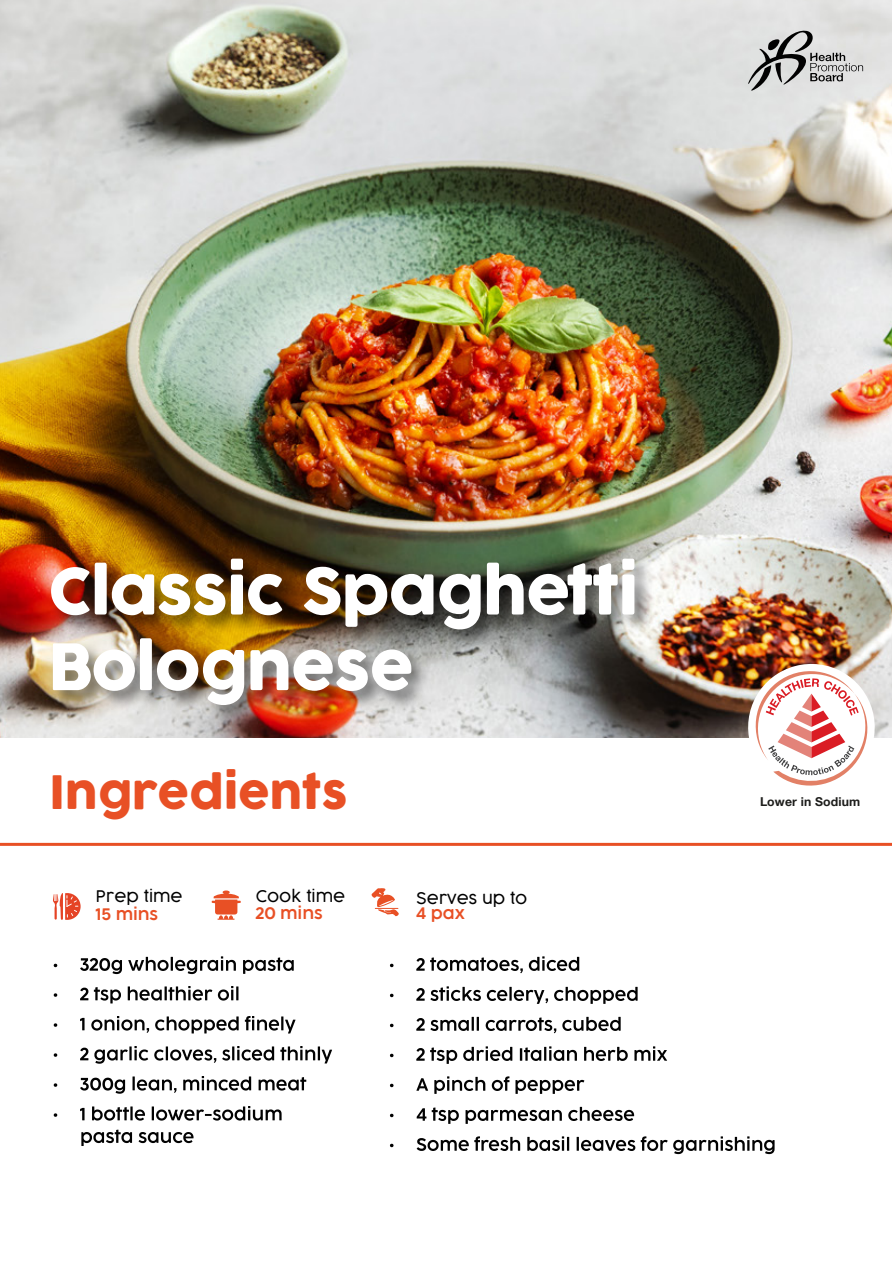
<style>
.page{position:relative;width:892px;height:1263px;background:#fff}
.page>*{position:absolute;margin:0;border:0;box-sizing:border-box;transform-origin:0 0}
.t1{font:63px/75.6px "Cocogoose";letter-spacing:-.02em;color:#fff}
.t2{font:45px "Cocogoose";color:#e85025}
.t3{font:300 16.05px "Cocogoose";color:#000}
.t4{font:300 15.6px "Cocogoose Pro";color:#e85025}
.t5{font:700 12.3px "Helvetica Neue";letter-spacing:.015em;color:#1d1d1b}
</style>
<div class="page">
<img style="left:0;top:0;width:892px;height:738px">
<img style="left:41px;top:552px;width:639px;height:186px">
<svg style="left:53px;top:893px;width:28px;height:27px"></svg>
<svg style="left:212px;top:890px;width:29px;height:30px"></svg>
<svg style="left:371px;top:888px;width:28px;height:29px"></svg>
<svg style="left:80px;top:958px;width:42px;height:16px"></svg>
<svg style="left:128px;top:956px;width:108px;height:18px"></svg>
<svg style="left:243px;top:957px;width:51px;height:17px"></svg>
<svg style="left:54px;top:993px;width:3px;height:4px"></svg>
<svg style="left:80px;top:988px;width:8px;height:12px"></svg>
<svg style="left:94px;top:987px;width:27px;height:16px"></svg>
<svg style="left:128px;top:986px;width:34px;height:14px"></svg>
<hr style="left:164px;top:986px;width:3px;height:14px;background:#020202">
<svg style="left:168px;top:986px;width:44px;height:14px"></svg>
<svg style="left:218px;top:986px;width:20px;height:14px"></svg>
<svg style="left:54px;top:1023px;width:3px;height:4px"></svg>
<svg style="left:80px;top:1018px;width:5px;height:12px"></svg>
<svg style="left:91px;top:1016px;width:58px;height:17px"></svg>
<svg style="left:155px;top:1016px;width:84px;height:17px"></svg>
<svg style="left:245px;top:1016px;width:50px;height:17px"></svg>
<svg style="left:54px;top:1053px;width:3px;height:4px"></svg>
<svg style="left:80px;top:1048px;width:8px;height:12px"></svg>
<svg style="left:94px;top:1049px;width:34px;height:15px"></svg>
<hr style="left:129px;top:1046px;width:3px;height:14px;background:#020202">
<svg style="left:134px;top:1046px;width:14px;height:14px"></svg>
<svg style="left:154px;top:1046px;width:62px;height:17px"></svg>
<svg style="left:222px;top:1046px;width:52px;height:14px"></svg>
<svg style="left:280px;top:1046px;width:52px;height:17px"></svg>
<svg style="left:54px;top:1083px;width:3px;height:4px"></svg>
<svg style="left:80px;top:1078px;width:45px;height:16px"></svg>
<hr style="left:132px;top:1076px;width:3px;height:14px;background:#020202">
<svg style="left:137px;top:1079px;width:39px;height:14px"></svg>
<svg style="left:183px;top:1076px;width:68px;height:14px"></svg>
<svg style="left:258px;top:1077px;width:48px;height:13px"></svg>
<svg style="left:54px;top:1113px;width:3px;height:4px"></svg>
<svg style="left:80px;top:1108px;width:5px;height:12px"></svg>
<svg style="left:92px;top:1106px;width:37px;height:14px"></svg>
<hr style="left:130px;top:1106px;width:3px;height:14px;background:#020202">
<svg style="left:135px;top:1109px;width:10px;height:11px"></svg>
<svg style="left:152px;top:1106px;width:129px;height:14px"></svg>
<svg style="left:81px;top:1129px;width:51px;height:17px"></svg>
<svg style="left:139px;top:1132px;width:54px;height:11px"></svg>
<svg style="left:416px;top:958px;width:8px;height:13px"></svg>
<svg style="left:430px;top:957px;width:93px;height:16px"></svg>
<svg style="left:529px;top:956px;width:50px;height:15px"></svg>
<svg style="left:416px;top:988px;width:8px;height:13px"></svg>
<svg style="left:430px;top:986px;width:51px;height:15px"></svg>
<svg style="left:487px;top:987px;width:61px;height:17px"></svg>
<svg style="left:554px;top:987px;width:83px;height:17px"></svg>
<svg style="left:416px;top:1018px;width:8px;height:13px"></svg>
<svg style="left:430px;top:1020px;width:39px;height:11px"></svg>
<hr style="left:471px;top:1017px;width:3px;height:14px;background:#020202">
<hr style="left:476px;top:1017px;width:3px;height:14px;background:#020202">
<svg style="left:485px;top:1017px;width:71px;height:16px"></svg>
<svg style="left:562px;top:1017px;width:58px;height:14px"></svg>
<svg style="left:416px;top:1048px;width:8px;height:13px"></svg>
<svg style="left:430px;top:1047px;width:27px;height:17px"></svg>
<svg style="left:463px;top:1046px;width:49px;height:15px"></svg>
<svg style="left:520px;top:1046px;width:57px;height:15px"></svg>
<svg style="left:584px;top:1047px;width:43px;height:14px"></svg>
<svg style="left:634px;top:1046px;width:33px;height:15px"></svg>
<svg style="left:416px;top:1078px;width:12px;height:13px"></svg>
<svg style="left:434px;top:1076px;width:51px;height:18px"></svg>
<svg style="left:492px;top:1076px;width:17px;height:15px"></svg>
<svg style="left:515px;top:1080px;width:69px;height:14px"></svg>
<svg style="left:416px;top:1107px;width:43px;height:17px"></svg>
<svg style="left:465px;top:1110px;width:97px;height:14px"></svg>
<svg style="left:568px;top:1107px;width:66px;height:14px"></svg>
<svg style="left:417px;top:1136px;width:103px;height:15px"></svg>
<svg style="left:527px;top:1136px;width:42px;height:15px"></svg>
<hr style="left:576px;top:1137px;width:3px;height:14px;background:#020202">
<svg style="left:581px;top:1136px;width:86px;height:15px"></svg>
<svg style="left:673px;top:1136px;width:101px;height:18px"></svg>
<hr style="left:0;top:843px;width:892px;height:3px;background:#e85025">
<img style="left:740px;top:656px;width:142px;height:130px">
<svg style="left:747px;top:28px;width:116px;height:63px;background:#b9b9b9"></svg>
<h1 class="t1" style="left:48px;top:556px;width:592px">Classic Spaghetti<br>Bolognese</h1>
<h2 class="t2" style="left:49px;top:761px;width:300px">Ingredients</h2>
<p class="t3" style="left:96px;top:885px;width:88px">Prep time</p>
<p class="t4" style="left:96px;top:902px;width:64px">15 MINS</p>
<p class="t3" style="left:256px;top:885px;width:91px">Cook time</p>
<p class="t4" style="left:256px;top:901px;width:68px">20 MINS</p>
<p class="t3" style="left:416px;top:886px;width:113px">Serves up to</p>
<p class="t4" style="left:416px;top:901px;width:50px">4 PAX</p>
<p class="t5" style="left:760px;top:792px;width:102px">Lower in Sodium</p>
</div>
